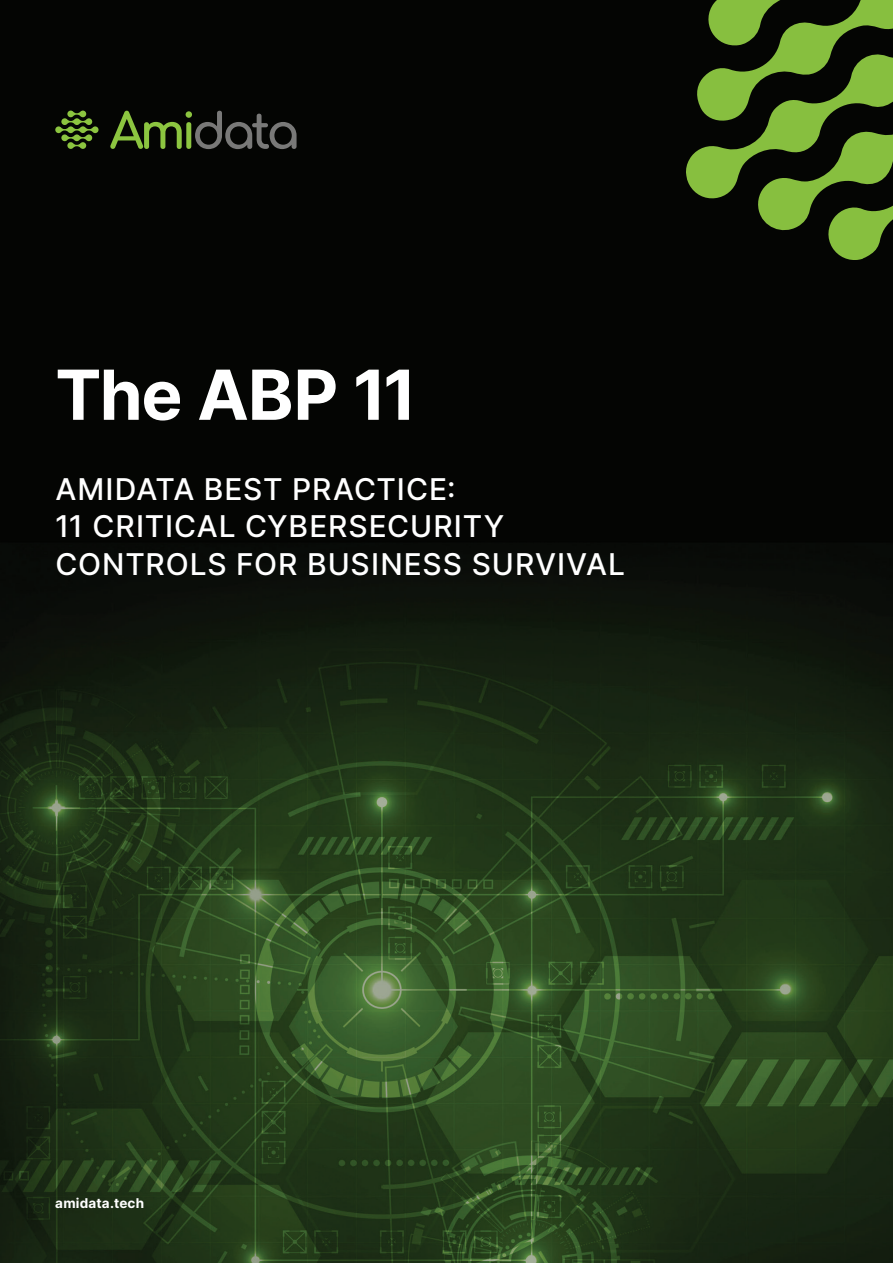
<style>
.page{position:relative;width:893px;height:1263px;background:#fff}
.page>*{position:absolute;margin:0;border:0;box-sizing:border-box;transform-origin:0 0}
.t1{font:700 69px "Inter";letter-spacing:-.02em;color:#fff}
.t2{font:500 30px/37.5px "Inter";letter-spacing:.03em;color:#fff}
.t3{font:700 13.5px "Inter";letter-spacing:.015em;color:#fff}
</style>
<div class="page">
<img style="left:0;top:0;width:893px;height:1263px">
<svg style="left:110px;top:111px;width:187px;height:38px;background:#2e3722"></svg>
<svg style="left:55px;top:111px;width:44px;height:38px;background:#344918"></svg>
<svg style="left:684px;top:0;width:209px;height:262px;background:#3c551c"></svg>
<h1 class="t1" style="left:55px;top:344px;width:363px">The ABP 11</h1>
<p class="t2" style="left:55px;top:469px;width:571px">AMIDATA BEST PRACTICE:<br>11 CRITICAL CYBERSECURITY<br>CONTROLS FOR BUSINESS SURVIVAL</p>
<p class="t3" style="left:55px;top:1193px;width:90px">amidata.tech</p>
</div>
